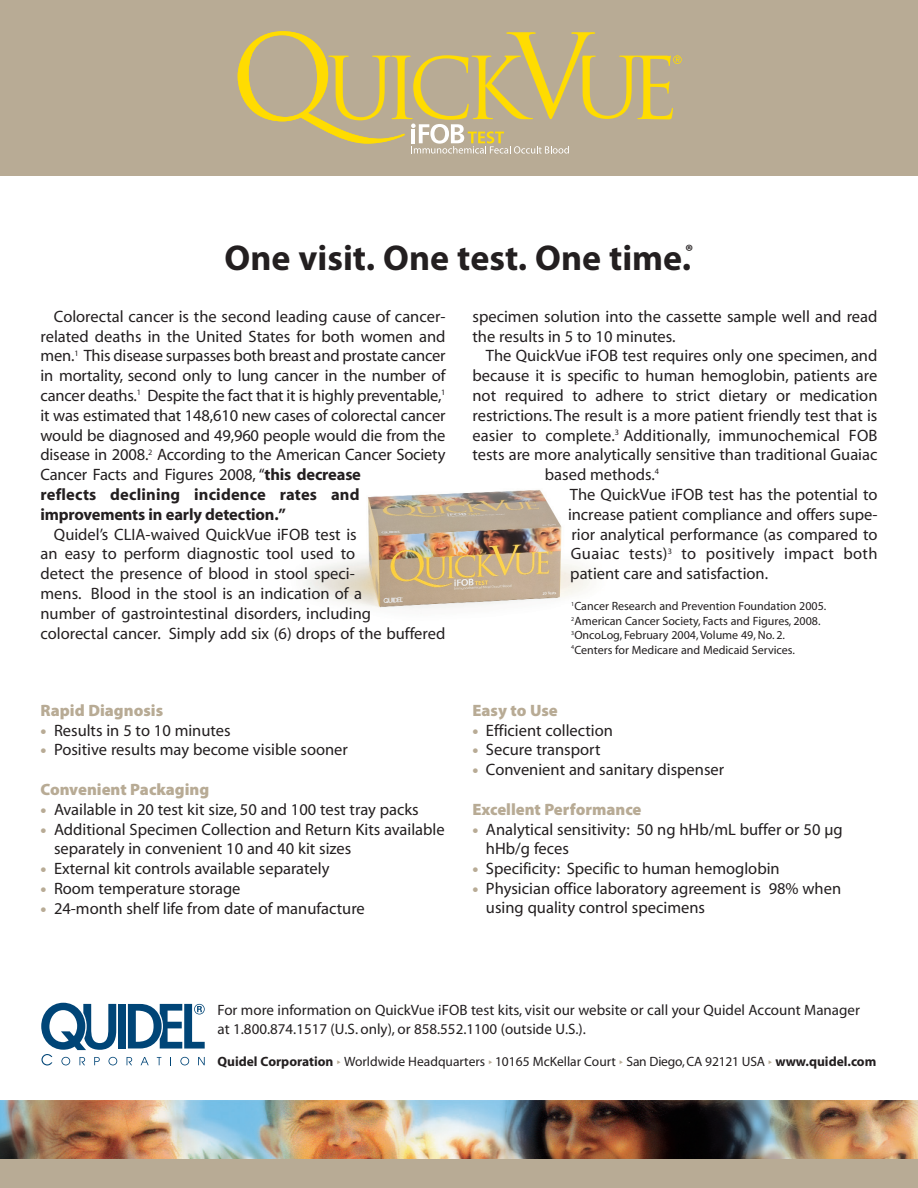
<style>
.page{position:relative;width:918px;height:1188px;background:#fff}
.page>*{position:absolute;margin:0;border:0;box-sizing:border-box;transform-origin:0 0}
.t1{font:700 36px "Myriad Pro";color:#231f20}
.t2{font:16.5px/19.8px "Myriad";color:#231f20}
.t3{font:900 16.5px "Myriad Pro";color:#b8ab95}
.t4{font:16.5px "Myriad";letter-spacing:.02em;color:#231f20}
.t5{font:15px/19.5px "Myriad";color:#231f20}
.t6{font:13.5px "Myriad";color:#231f20}
.t7{font:12px/14.4px "Myriad";color:#231f20}
.s1{font-weight:700}
.s2{font-family:"Myriad Pro";font-weight:900;color:#b8ab95}
.s3{font-family:"Arquitectura";color:#b8ab95}
</style>
<div class="page">
<div style="left:0;top:0;width:918px;height:176px;background:#b8ab95"></div>
<svg style="left:238px;top:31px;width:444px;height:123px"></svg>
<div style="left:0;top:1158px;width:918px;height:30px;background:#b8ab95"></div>
<img style="left:0;top:1101px;width:918px;height:57px">
<svg style="left:127px;top:1057px;width:5px;height:8px"></svg>
<svg style="left:141px;top:1057px;width:8px;height:8px"></svg>
<svg style="left:157px;top:1057px;width:4px;height:8px"></svg>
<svg style="left:180px;top:1057px;width:9px;height:8px"></svg>
<svg style="left:198px;top:1057px;width:7px;height:8px"></svg>
<div style="left:118px;top:1004px;width:8px;height:45px;background:#004577"></div>
<svg style="left:41px;top:1003px;width:76px;height:62px"></svg>
<svg style="left:128px;top:1004px;width:77px;height:45px"></svg>
<img style="left:304px;top:490px;width:286px;height:118px">
<h1 class="t1" style="left:225px;top:244px;width:470px">One visit. One test. One time.<sup>®</sup></h1>
<p class="t2" style="left:40px;top:308px;width:407px;text-indent:14px">Colorectal cancer is the second leading cause of cancer&shy;related deaths in the United States for both women and men.<sup>1</sup> This disease surpasses both breast and prostate cancer in mortality, second only to lung cancer in the number of cancer deaths.<sup>1</sup> Despite the fact that it is highly preventable,<sup>1 </sup>it was estimated that 148,610 new cases of colorectal cancer would be diagnosed and 49,960 people would die from the disease in 2008.<sup>2</sup> According to the American Cancer Society Cancer Facts and Figures 2008, “<span class="s1">this decrease<br>reflects declining incidence rates and improvements in early detection.”</span></p>
<p class="t2" style="left:40px;top:526px;width:406px;text-indent:14px">Quidel’s CLIA-waived QuickVue iFOB test is<br>an easy to perform diagnostic tool used to<br>detect the presence of blood in stool speci-<br>mens. Blood in the stool is an indication of a<br>number of gastrointestinal disorders, including<br>colorectal cancer. Simply add six (6) drops of the buffered</p>
<p class="t2" style="left:472px;top:308px;width:407px">specimen solution into the cassette sample well and read the results in 5 to 10 minutes.</p>
<p class="t2" style="left:486px;top:347px;width:393px">The QuickVue iFOB test requires only one specimen, and</p>
<p class="t2" style="left:472px;top:367px;width:406px">because it is specific to human hemoglobin, patients are</p>
<p class="t2" style="left:472px;top:387px;width:407px">not required to adhere to strict dietary or medication</p>
<p class="t2" style="left:472px;top:407px;width:406px">restrictions. The result is a more patient friendly test that is</p>
<p class="t2" style="left:472px;top:427px;width:406px">easier to complete.<sup>3</sup> Additionally, immunochemical FOB</p>
<p class="t2" style="left:473px;top:446px;width:407px">tests are more analytically sensitive than traditional Guaiac</p>
<p class="t2" style="left:545px;top:466px;width:116px">based methods.<sup>4</sup></p>
<p class="t2" style="left:570px;top:486px;width:309px">The QuickVue iFOB test has the potential to</p>
<p class="t2" style="left:568px;top:506px;width:311px">increase patient compliance and offers supe-</p>
<p class="t2" style="left:572px;top:526px;width:307px">rior analytical performance (as compared to</p>
<p class="t4" style="left:571px;top:548px;width:308px">Guaiac tests)<sup>3</sup> to positively impact both</p>
<p class="t2" style="left:570px;top:565px;width:199px">patient care and satisfaction.</p>
<p class="t7" style="left:571px;top:600px;width:257px"><sup>1</sup>Cancer Research and Prevention Foundation 2005.<br><sup>2</sup>American Cancer Society, Facts and Figures, 2008.<br><sup>3</sup>OncoLog, February 2004, Volume 49, No. 2.<br><sup>4</sup>Centers for Medicare and Medicaid Services.</p>
<p class="t3" style="left:40px;top:704px;width:124px">Rapid Diagnosis</p>
<p class="t2" style="left:40px;top:722px;width:192px"><span class="s2">•</span> Results in 5 to 10 minutes</p>
<p class="t2" style="left:40px;top:741px;width:309px"><span class="s2">•</span> Positive results may become visible sooner</p>
<p class="t3" style="left:40px;top:783px;width:170px">Convenient Packaging</p>
<p class="t2" style="left:40px;top:801px;width:380px"><span class="s2">•</span> Available in 20 test kit size, 50 and 100 test tray packs</p>
<p class="t2" style="left:54px;top:821px;width:392px;line-height:19.2px;text-indent:-14px"><span class="s2">•</span> Additional Specimen Collection and Return Kits available separately in convenient 10 and 40 kit sizes</p>
<p class="t2" style="left:40px;top:860px;width:291px"><span class="s2">•</span> External kit controls available separately</p>
<p class="t2" style="left:40px;top:880px;width:202px"><span class="s2">•</span> Room temperature storage</p>
<p class="t2" style="left:40px;top:900px;width:326px"><span class="s2">•</span> 24-month shelf life from date of manufacture</p>
<p class="t3" style="left:472px;top:704px;width:87px">Easy to Use</p>
<p class="t2" style="left:472px;top:722px;width:142px"><span class="s2">•</span> Efficient collection</p>
<p class="t2" style="left:472px;top:741px;width:129px"><span class="s2">•</span> Secure transport</p>
<p class="t2" style="left:472px;top:761px;width:253px"><span class="s2">•</span> Convenient and sanitary dispenser</p>
<p class="t3" style="left:472px;top:803px;width:171px">Excellent Performance</p>
<p class="t2" style="left:486px;top:821px;width:358px;line-height:19.2px;text-indent:-14px"><span class="s2">•</span> Analytical sensitivity: 50 ng hHb/mL buffer or 50 µg hHb/g feces</p>
<p class="t2" style="left:472px;top:860px;width:309px"><span class="s2">•</span> Specificity: Specific to human hemoglobin</p>
<p class="t2" style="left:486px;top:880px;width:357px;line-height:19.2px;text-indent:-14px"><span class="s2">•</span> Physician office laboratory agreement is 98% when using quality control specimens</p>
<p class="t5" style="left:218px;top:1001px;width:644px">For more information on QuickVue iFOB test kits, visit our website or call your Quidel Account Manager at 1.800.874.1517 (U.S. only), or 858.552.1100 (outside U.S.).</p>
<p class="t6" style="left:218px;top:1056px;width:660px"><span class="s1">Quidel Corporation</span> <span class="s3">•</span> Worldwide Headquarters <span class="s3">•</span> 10165 McKellar Court <span class="s3">•</span> San Diego, CA 92121 USA <span class="s3">•</span> <span class="s1">www.quidel.com</span></p>
</div>
